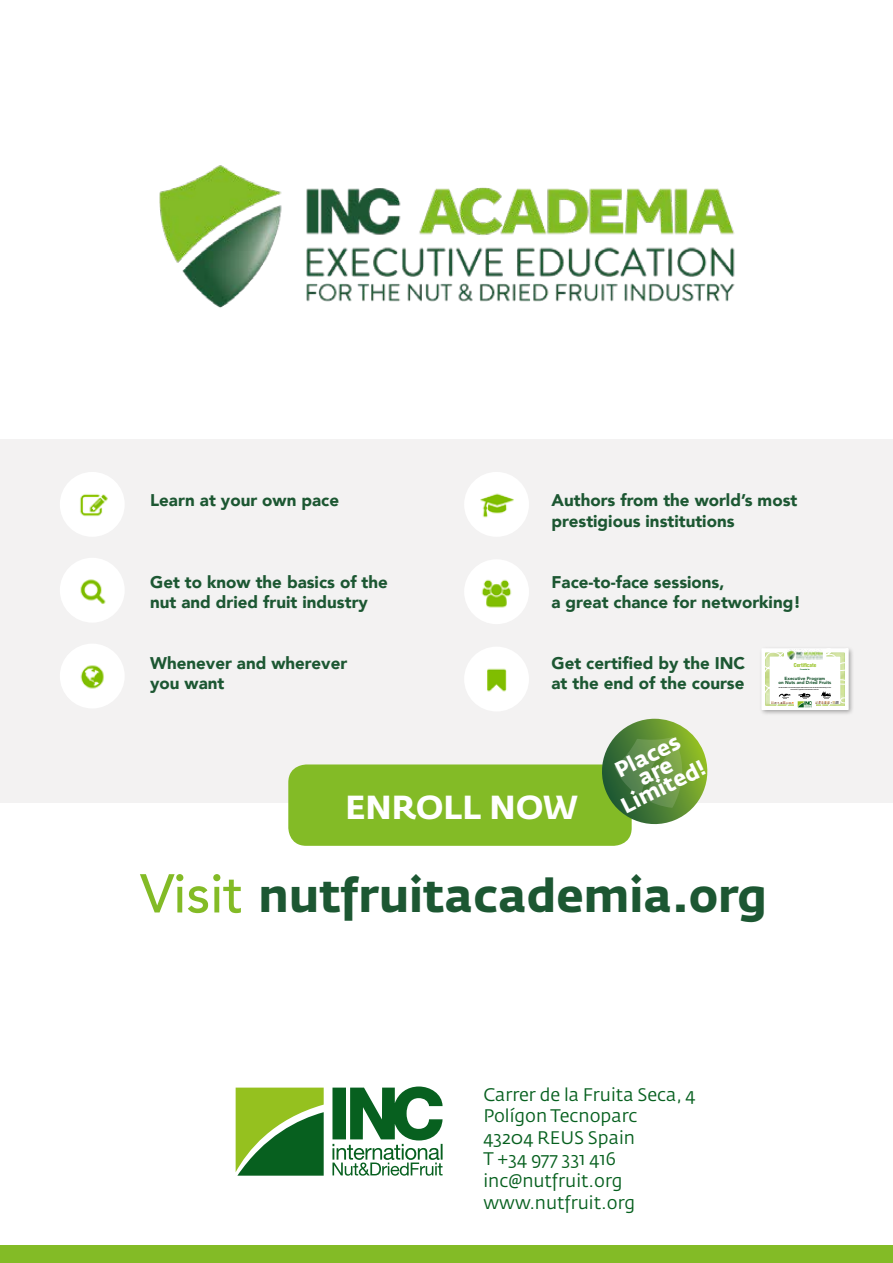
<style>
.page{position:relative;width:893px;height:1263px;background:#fff}
.page>*{position:absolute;margin:0;border:0;box-sizing:border-box;transform-origin:0 0}
.t1{font:700 45.9px "Fedra Sans Std";color:#1c5732}
.t2{font:700 33px "Fedra Sans Std";color:#fff}
.t3{font:700 21.75px/17.4px "Fedra Sans Std";color:#fff;text-align:center}
.t4{font:18px/21.6px "Fedra Sans Std";color:#07601f}
.t5{font:900 16.95px/20.2px "Avenir";color:#1c5732}
.t6{font:700 condensed 5.4px "Helvetica Neue";color:#95c11f}
.t7{font:900 4.5px/4.5px "Avenir";color:#1c5732;text-align:center}
.t8{font:700 condensed 1.8px "Helvetica Neue";color:#07601f}
.s1{font-family:"Avenir";font-weight:500;font-size:54.15px;color:#83bb26}
</style>
<div class="page">
<div style="left:0;top:1245px;width:893px;height:18px;background:#83bb26"></div>
<img style="left:159px;top:165px;width:576px;height:143px">
<svg style="left:236px;top:1087px;width:88px;height:89px;background:#619c35"></svg>
<svg style="left:332px;top:1086px;width:111px;height:90px"></svg>
<div style="left:0;top:439px;width:893px;height:364px;background:#f3f2f2"></div>
<div style="left:60px;top:472px;width:65px;height:65px;background:#fff;border-radius:50%"></div>
<img style="left:80px;top:494px;width:28px;height:23px">
<div style="left:60px;top:644px;width:65px;height:64px;background:#fff;border-radius:50%"></div>
<img style="left:80px;top:665px;width:24px;height:24px">
<div style="left:60px;top:558px;width:65px;height:65px;background:#fff;border-radius:50%"></div>
<img style="left:80px;top:579px;width:26px;height:25px">
<div style="left:288px;top:764px;width:344px;height:82px;background:#83bb26;border-radius:18px"></div>
<svg style="left:595px;top:719px;width:113px;height:112px"></svg>
<div style="left:464px;top:472px;width:65px;height:65px;background:#fff;border-radius:50%"></div>
<img style="left:480px;top:493px;width:34px;height:25px">
<div style="left:464px;top:647px;width:65px;height:64px;background:#fff;border-radius:50%"></div>
<img style="left:487px;top:668px;width:20px;height:24px">
<div style="left:464px;top:559px;width:65px;height:65px;background:#fff;border-radius:50%"></div>
<img style="left:481px;top:579px;width:31px;height:29px">
<div style="left:759px;top:646px;width:95px;height:69px;background:#000;opacity:.35"></div>
<svg style="left:762px;top:649px;width:86px;height:60px"></svg>
<p class="t5" style="left:150px;top:490px;width:190px">Learn at your own pace</p>
<p class="t5" style="left:551px;top:490px;width:247px">Authors from the world’s most prestigious institutions</p>
<p class="t5" style="left:150px;top:571px;width:239px">Get to know the basics of the nut and dried fruit industry</p>
<p class="t5" style="left:551px;top:571px;width:251px">Face-to-face sessions,<br>a great chance for networking!</p>
<p class="t5" style="left:150px;top:652px;width:199px">Whenever and wherever you want</p>
<p class="t5" style="left:551px;top:652px;width:195px">Get certified by the INC at the end of the course</p>
<p class="t6" style="left:794px;top:660px;width:24px">Certificate</p>
<p class="t8" style="left:800px;top:668px;width:11px">Presented to:</p>
<p class="t7" style="left:778px;top:676px;width:54px">Executive Program<br>on Nuts and Dried Fruits</p>
<h2 class="t2" style="left:345px;top:786px;width:234px">ENROLL NOW</h2>
<p class="t3" style="left:603px;top:769px;width:93px;rotate:-27deg">Places are<br>Limited!</p>
<h1 class="t1" style="left:140px;top:868px;width:628px"><span class="s1">Visit</span> nutfruitacademia.org</h1>
<p class="t4" style="left:483px;top:1083px;width:214px">Carrer de la Fruita Seca, 4<br>Polígon Tecnoparc<br>43204 REUS Spain<br>T +34 977 331 416 inc@nutfruit.org www.nutfruit.org</p>
</div>
